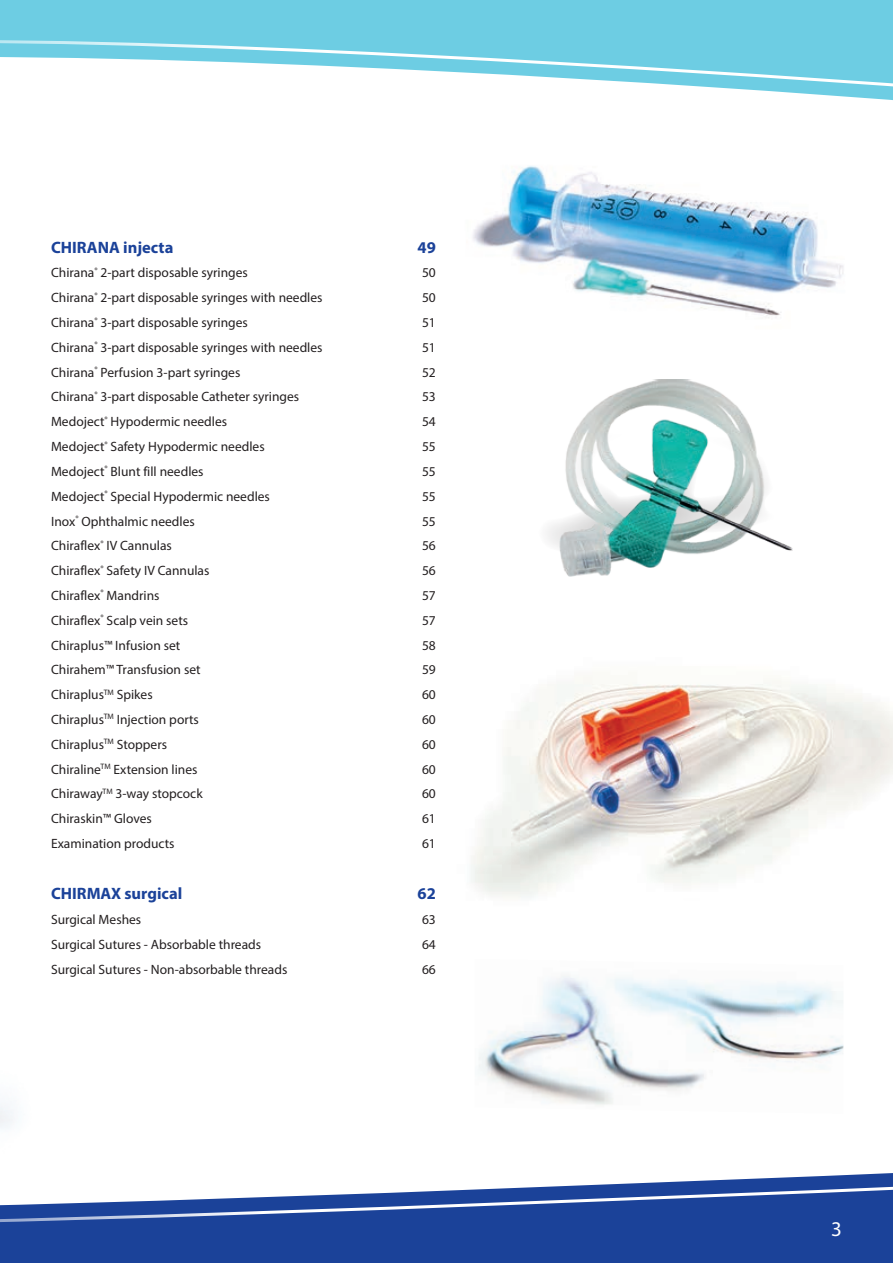
<style>
.page{position:relative;width:893px;height:1263px;background:#fff}
.page>*{position:absolute;margin:0;border:0;box-sizing:border-box;transform-origin:0 0}
.t1{font:21px "Myriad Pro";color:#fff}
.t2{font:700 16.5px "Myriad Pro";color:#1b4299}
.t3{font:13.5px "Myriad Pro";color:#231f20}
</style>
<div class="page">
<img style="left:471px;top:576px;width:422px;height:321px">
<img style="left:473px;top:166px;width:371px;height:152px">
<svg style="left:547px;top:523px;width:13px;height:28px"></svg>
<img style="left:560px;top:379px;width:232px;height:197px">
<img style="left:478px;top:976px;width:365px;height:129px">
<svg style="left:0;top:1173px;width:893px;height:90px;fill:#1b4299"></svg>
<svg style="left:0;top:0;width:893px;height:100px;fill:#6dcde3"></svg>
<svg style="left:0;top:1185px;width:893px;height:42px"></svg>
<svg style="left:0;top:37px;width:893px;height:52px"></svg>
<p class="t2" style="left:51px;top:236px;width:124px">CHIRANA injecta</p>
<p class="t2" style="left:418px;top:236px;width:20px">49</p>
<p class="t3" style="left:51px;top:265px;width:198px">Chirana<sup>®</sup> 2-part disposable syringes</p>
<p class="t3" style="left:422px;top:265px;width:15px">50</p>
<p class="t3" style="left:51px;top:289px;width:273px">Chirana<sup>®</sup> 2-part disposable syringes with needles</p>
<p class="t3" style="left:422px;top:289px;width:15px">50</p>
<p class="t3" style="left:51px;top:314px;width:198px">Chirana<sup>®</sup> 3-part disposable syringes</p>
<p class="t3" style="left:422px;top:314px;width:15px">51</p>
<p class="t3" style="left:51px;top:339px;width:273px">Chirana<sup>®</sup> 3-part disposable syringes with needles</p>
<p class="t3" style="left:422px;top:339px;width:15px">51</p>
<p class="t3" style="left:51px;top:364px;width:191px">Chirana<sup>®</sup> Perfusion 3-part syringes</p>
<p class="t3" style="left:422px;top:364px;width:15px">52</p>
<p class="t3" style="left:51px;top:389px;width:250px">Chirana<sup>®</sup> 3-part disposable Catheter syringes</p>
<p class="t3" style="left:422px;top:389px;width:15px">53</p>
<p class="t3" style="left:51px;top:413px;width:178px">Medoject<sup>®</sup> Hypodermic needles</p>
<p class="t3" style="left:422px;top:413px;width:15px">54</p>
<p class="t3" style="left:51px;top:438px;width:215px">Medoject<sup>®</sup> Safety Hypodermic needles</p>
<p class="t3" style="left:422px;top:438px;width:15px">55</p>
<p class="t3" style="left:51px;top:463px;width:154px">Medoject<sup>®</sup> Blunt fill needles</p>
<p class="t3" style="left:422px;top:463px;width:15px">55</p>
<p class="t3" style="left:51px;top:488px;width:220px">Medoject<sup>®</sup> Special Hypodermic needles</p>
<p class="t3" style="left:422px;top:488px;width:15px">55</p>
<p class="t3" style="left:51px;top:513px;width:145px">Inox<sup>®</sup> Ophthalmic needles</p>
<p class="t3" style="left:422px;top:513px;width:15px">55</p>
<p class="t3" style="left:51px;top:537px;width:122px">Chiraflex<sup>®</sup> IV Cannulas</p>
<p class="t3" style="left:422px;top:537px;width:15px">56</p>
<p class="t3" style="left:51px;top:562px;width:160px">Chiraflex<sup>®</sup> Safety IV Cannulas</p>
<p class="t3" style="left:422px;top:562px;width:15px">56</p>
<p class="t3" style="left:51px;top:587px;width:110px">Chiraflex<sup>®</sup> Mandrins</p>
<p class="t3" style="left:422px;top:587px;width:15px">57</p>
<p class="t3" style="left:51px;top:612px;width:139px">Chiraflex<sup>®</sup> Scalp vein sets</p>
<p class="t3" style="left:422px;top:612px;width:15px">57</p>
<p class="t3" style="left:51px;top:637px;width:131px">Chiraplus™ Infusion set</p>
<p class="t3" style="left:422px;top:637px;width:15px">58</p>
<p class="t3" style="left:51px;top:661px;width:151px">Chirahem™ Transfusion set</p>
<p class="t3" style="left:422px;top:661px;width:15px">59</p>
<p class="t3" style="left:51px;top:686px;width:103px">Chiraplus<sup>TM</sup> Spikes</p>
<p class="t3" style="left:422px;top:686px;width:15px">60</p>
<p class="t3" style="left:51px;top:711px;width:149px">Chiraplus<sup>TM</sup> Injection ports</p>
<p class="t3" style="left:422px;top:711px;width:15px">60</p>
<p class="t3" style="left:51px;top:736px;width:118px">Chiraplus<sup>TM</sup> Stoppers</p>
<p class="t3" style="left:422px;top:736px;width:15px">60</p>
<p class="t3" style="left:51px;top:761px;width:148px">Chiraline<sup>TM</sup> Extension lines</p>
<p class="t3" style="left:422px;top:761px;width:15px">60</p>
<p class="t3" style="left:51px;top:785px;width:153px">Chiraway<sup>TM</sup> 3-way stopcock</p>
<p class="t3" style="left:422px;top:785px;width:15px">60</p>
<p class="t3" style="left:51px;top:810px;width:102px">Chiraskin™ Gloves</p>
<p class="t3" style="left:422px;top:810px;width:15px">61</p>
<p class="t3" style="left:51px;top:835px;width:125px">Examination products</p>
<p class="t3" style="left:422px;top:835px;width:15px">61</p>
<p class="t2" style="left:51px;top:883px;width:133px">CHIRMAX surgical</p>
<p class="t2" style="left:418px;top:883px;width:20px">62</p>
<p class="t3" style="left:51px;top:911px;width:92px">Surgical Meshes</p>
<p class="t3" style="left:422px;top:911px;width:15px">63</p>
<p class="t3" style="left:51px;top:936px;width:212px">Surgical Sutures - Absorbable threads</p>
<p class="t3" style="left:422px;top:936px;width:15px">64</p>
<p class="t3" style="left:51px;top:961px;width:238px">Surgical Sutures - Non-absorbable threads</p>
<p class="t3" style="left:422px;top:961px;width:15px">66</p>
<h1 class="t1" style="left:831px;top:1216px;width:12px">3</h1>
</div>
